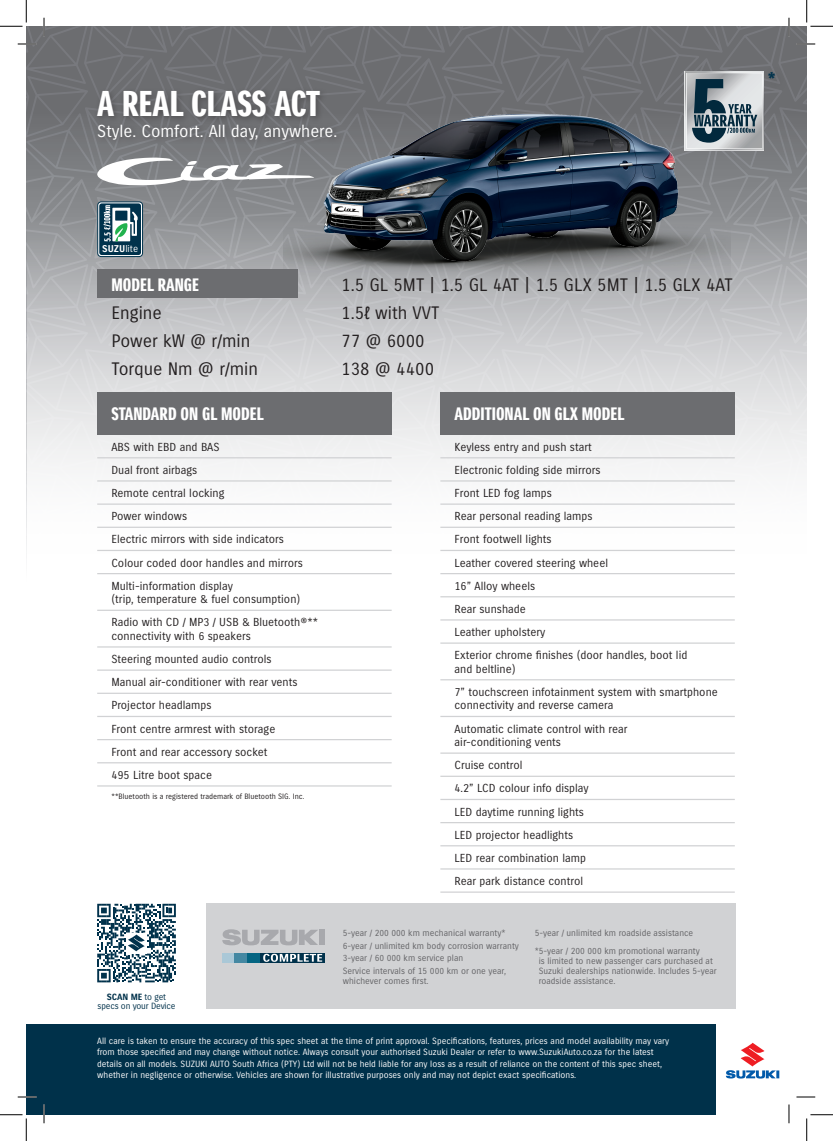
<style>
.page{position:relative;width:833px;height:1141px;background:#fff}
.page>*{position:absolute;margin:0;border:0;box-sizing:border-box;transform-origin:0 0}
.t1{font:34.88px "Suzuki PRO Headline";color:#fff}
.t2{font:17.5px "Suzuki";color:#231f20}
.t3{font:17.5px "Suzuki PRO Headline";color:#fff}
.t4{font:17.5px "Suzuki PRO Headline";color:#00324c}
.t5{font:16.75px "Suzuki";color:#fff}
.t6{font:11.25px/23.1px "Suzuki";color:#231f20}
.t7{font:700 9.5px "Suzuki";color:#fff}
.t8{font:8.75px/11.2px "Suzuki";color:#fff}
.t9{font:8.75px/12.5px "Suzuki";color:#636366}
.t10{font:8.75px "Suzuki";letter-spacing:-.02em;color:#00314a}
.t11{font:8.75px "Suzuki PRO Bold";letter-spacing:-.01em;color:#00314a}
.t12{font:7.5px "Suzuki";color:#231f20}
.s1{font-weight:400}
.s2{font-family:"Arial"}
.s3{font-family:"Suzuki"}
</style>
<div class="page">
<svg style="left:27px;top:26px;width:779px;height:572px"></svg>
<div style="left:283px;top:293px;width:447px;height:7px;background:#b8b9bc"></div>
<img style="left:283px;top:43px;width:447px;height:250px">
<div style="left:206px;top:903px;width:529px;height:105px;background:#d1d2d4"></div>
<div style="left:97px;top:392px;width:294px;height:42px;background:#6c6d70"></div>
<hr style="left:97px;top:457px;width:294px;height:1px;background:#d1d2d4">
<hr style="left:97px;top:480px;width:294px;height:1px;background:#d1d2d4">
<hr style="left:97px;top:503px;width:294px;height:1px;background:#d1d2d4">
<hr style="left:97px;top:526px;width:294px;height:2px;background:#d1d2d4">
<hr style="left:97px;top:549px;width:294px;height:2px;background:#d1d2d4">
<hr style="left:97px;top:573px;width:294px;height:1px;background:#d1d2d4">
<hr style="left:97px;top:609px;width:294px;height:2px;background:#d1d2d4">
<hr style="left:97px;top:646px;width:294px;height:1px;background:#d1d2d4">
<hr style="left:97px;top:669px;width:294px;height:1px;background:#d1d2d4">
<hr style="left:97px;top:692px;width:294px;height:1px;background:#d1d2d4">
<hr style="left:97px;top:715px;width:294px;height:2px;background:#d1d2d4">
<hr style="left:97px;top:785px;width:294px;height:1px;background:#d1d2d4">
<hr style="left:97px;top:739px;width:294px;height:1px;background:#d1d2d4">
<hr style="left:97px;top:762px;width:294px;height:1px;background:#d1d2d4">
<div style="left:440px;top:392px;width:294px;height:42px;background:#6c6d70"></div>
<hr style="left:440px;top:457px;width:294px;height:1px;background:#d1d2d4">
<hr style="left:440px;top:480px;width:294px;height:1px;background:#d1d2d4">
<hr style="left:440px;top:503px;width:294px;height:1px;background:#d1d2d4">
<hr style="left:440px;top:526px;width:294px;height:2px;background:#d1d2d4">
<hr style="left:440px;top:549px;width:294px;height:2px;background:#d1d2d4">
<hr style="left:440px;top:573px;width:294px;height:1px;background:#d1d2d4">
<hr style="left:440px;top:596px;width:294px;height:1px;background:#d1d2d4">
<hr style="left:440px;top:619px;width:294px;height:1px;background:#d1d2d4">
<hr style="left:440px;top:642px;width:294px;height:1px;background:#d1d2d4">
<hr style="left:440px;top:679px;width:294px;height:1px;background:#d1d2d4">
<hr style="left:440px;top:715px;width:294px;height:2px;background:#d1d2d4">
<hr style="left:440px;top:752px;width:294px;height:1px;background:#d1d2d4">
<hr style="left:440px;top:775px;width:294px;height:1px;background:#d1d2d4">
<hr style="left:440px;top:798px;width:294px;height:2px;background:#d1d2d4">
<hr style="left:440px;top:822px;width:294px;height:1px;background:#d1d2d4">
<hr style="left:440px;top:845px;width:294px;height:1px;background:#d1d2d4">
<hr style="left:440px;top:868px;width:294px;height:1px;background:#d1d2d4">
<hr style="left:440px;top:891px;width:294px;height:1px;background:#d1d2d4">
<div style="left:97px;top:270px;width:200px;height:28px;background:#6c6d70"></div>
<div style="left:93px;top:86px;width:234px;height:39px;background:#231f20;opacity:.4"></div>
<div style="left:94px;top:120px;width:249px;height:27px;background:#231f20;opacity:.4"></div>
<svg style="left:96px;top:157px;width:218px;height:28px"></svg>
<svg style="left:684px;top:71px;width:79px;height:79px;background:#939fa6"></svg>
<div style="left:97px;top:201px;width:46px;height:56px;border:1px solid #00324c;border-radius:3px"></div>
<div style="left:99px;top:203px;width:42px;height:52px;background:#00324c;border-radius:3px"></div>
<svg style="left:103px;top:205px;width:35px;height:36px"></svg>
<div style="left:319px;top:929px;width:5px;height:15px;background:#a8a9ad"></div>
<svg style="left:222px;top:929px;width:96px;height:16px"></svg>
<svg style="left:259px;top:953px;width:66px;height:9px"></svg>
<svg style="left:263px;top:953px;width:59px;height:8px"></svg>
<div style="left:222px;top:952px;width:13px;height:10px;background:#aac8d7"></div>
<div style="left:234px;top:952px;width:13px;height:10px;background:#4488a2"></div>
<div style="left:247px;top:952px;width:12px;height:10px;background:#046582"></div>
<svg style="left:97px;top:903px;width:79px;height:79px"></svg>
<div style="left:26px;top:1024px;width:780px;height:90px;background:#00314a"></div>
<div style="left:715px;top:1024px;width:91px;height:90px;background:#fff"></div>
<svg style="left:726px;top:1042px;width:52px;height:36px"></svg>
<div style="left:760px;top:65px;width:28px;height:28px;background:#231f20;opacity:.4"></div>
<svg style="left:18px;top:43px;width:18px;height:2px"></svg>
<svg style="left:18px;top:1096px;width:18px;height:1px"></svg>
<svg style="left:796px;top:1096px;width:18px;height:1px"></svg>
<svg style="left:43px;top:18px;width:2px;height:18px"></svg>
<svg style="left:43px;top:1104px;width:2px;height:19px"></svg>
<svg style="left:788px;top:1104px;width:1px;height:19px"></svg>
<svg style="left:0;top:0;width:27px;height:27px"></svg>
<svg style="left:0;top:1114px;width:27px;height:26px"></svg>
<svg style="left:295px;top:0;width:537px;height:53px"></svg>
<svg style="left:806px;top:1114px;width:26px;height:26px"></svg>
<h1 class="t1" style="left:97px;top:83px;width:224px">A REAL CLASS ACT</h1>
<h3 class="t5" style="left:97px;top:121px;width:241px">Style. Comfort. All day, anywhere.</h3>
<h2 class="t4" style="left:767px;top:68px;width:9px">*</h2>
<p class="t7" style="left:102px;top:244px;width:38px">SUZU<span class="s1">lite</span></p>
<h2 class="t3" style="left:111px;top:274px;width:89px">MODEL RANGE</h2>
<h2 class="t2" style="left:341px;top:275px;width:392px">1.5 GL 5MT | 1.5 GL 4AT | 1.5 GLX 5MT | 1.5 GLX 4AT</h2>
<h2 class="t2" style="left:111px;top:303px;width:52px">Engine</h2>
<h2 class="t2" style="left:341px;top:303px;width:99px">1.5<span class="s2">ℓ</span> with VVT</h2>
<h2 class="t2" style="left:111px;top:331px;width:140px">Power kW @ r/min</h2>
<h2 class="t2" style="left:341px;top:331px;width:85px">77 @ 6000</h2>
<h2 class="t2" style="left:111px;top:359px;width:148px">Torque Nm @ r/min</h2>
<h2 class="t2" style="left:341px;top:359px;width:94px">138 @ 4400</h2>
<h2 class="t3" style="left:111px;top:403px;width:154px">STANDARD ON GL MODEL</h2>
<p class="t6" style="left:111px;top:435px;width:193px">ABS with EBD and BAS<br>Dual front airbags<br>Remote central locking<br>Power windows<br>Electric mirrors with side indicators<br>Colour coded door handles and mirrors<br>Multi-information display</p>
<p class="t6" style="left:111px;top:588px;width:208px">(trip, temperature &amp; fuel consumption)<br>Radio with CD / MP3 / USB &amp; Bluetooth®**</p>
<p class="t6" style="left:111px;top:624px;width:188px">connectivity with 6 speakers<br>Steering mounted audio controls<br>Manual air-conditioner with rear vents<br>Projector headlamps<br>Front centre armrest with storage<br>Front and rear accessory socket<br>495 Litre boot space</p>
<p class="t12" style="left:111px;top:792px;width:194px">**Bluetooth is a registered trademark of Bluetooth SIG. Inc.</p>
<h2 class="t3" style="left:454px;top:403px;width:171px">ADDITIONAL ON GLX MODEL</h2>
<p class="t6" style="left:454px;top:435px;width:234px">Keyless entry and push start<br>Electronic folding side mirrors<br>Front LED fog lamps<br>Rear personal reading lamps<br>Front footwell lights<br>Leather covered steering wheel<br>16” Alloy wheels<br>Rear sunshade<br>Leather upholstery<br>Exterior chrome finishes (door handles, boot lid</p>
<p class="t6" style="left:454px;top:657px;width:264px">and beltline)<br>7” touchscreen infotainment system with smartphone</p>
<p class="t6" style="left:454px;top:694px;width:174px">connectivity and reverse camera<br>Automatic climate control with rear</p>
<p class="t6" style="left:454px;top:730px;width:135px">air-conditioning vents<br>Cruise control<br>4.2” LCD colour info display<br>LED daytime running lights<br>LED projector headlights<br>LED rear combination lamp<br>Rear park distance control</p>
<p class="t9" style="left:342px;top:926px;width:177px">5-year / 200 000 km mechanical warranty* 6-year / unlimited km body corrosion warranty 3-year / 60 000 km service plan<br>Service intervals of 15 000 km or one year,</p>
<p class="t9" style="left:342px;top:974px;width:87px">whichever comes first.</p>
<p class="t9" style="left:534px;top:924px;width:166px;line-height:17.5px">5-year / unlimited km roadside assistance *5-year / 200 000 km promotional warranty</p>
<p class="t9" style="left:538px;top:955px;width:179px;line-height:10px">is limited to new passenger cars purchased at<br>Suzuki dealerships nationwide. Includes 5-year roadside assistance.</p>
<p class="t11" style="left:107px;top:991px;width:61px">SCAN ME <span class="s3">to get</span></p>
<p class="t10" style="left:97px;top:1000px;width:79px">specs on your Device</p>
<p class="t8" style="left:97px;top:1035px;width:573px">All care is taken to ensure the accuracy of this spec sheet at the time of print approval. Specifications, features, prices and model availability may vary from those specified and may change without notice. Always consult your authorised Suzuki Dealer or refer to www.SuzukiAuto.co.za for the latest details on all models. SUZUKI AUTO South Africa (PTY) Ltd will not be held liable for any loss as a result of reliance on the content of this spec sheet, whether in negligence or otherwise. Vehicles are shown for illustrative purposes only and may not depict exact specifications.</p>
</div>
